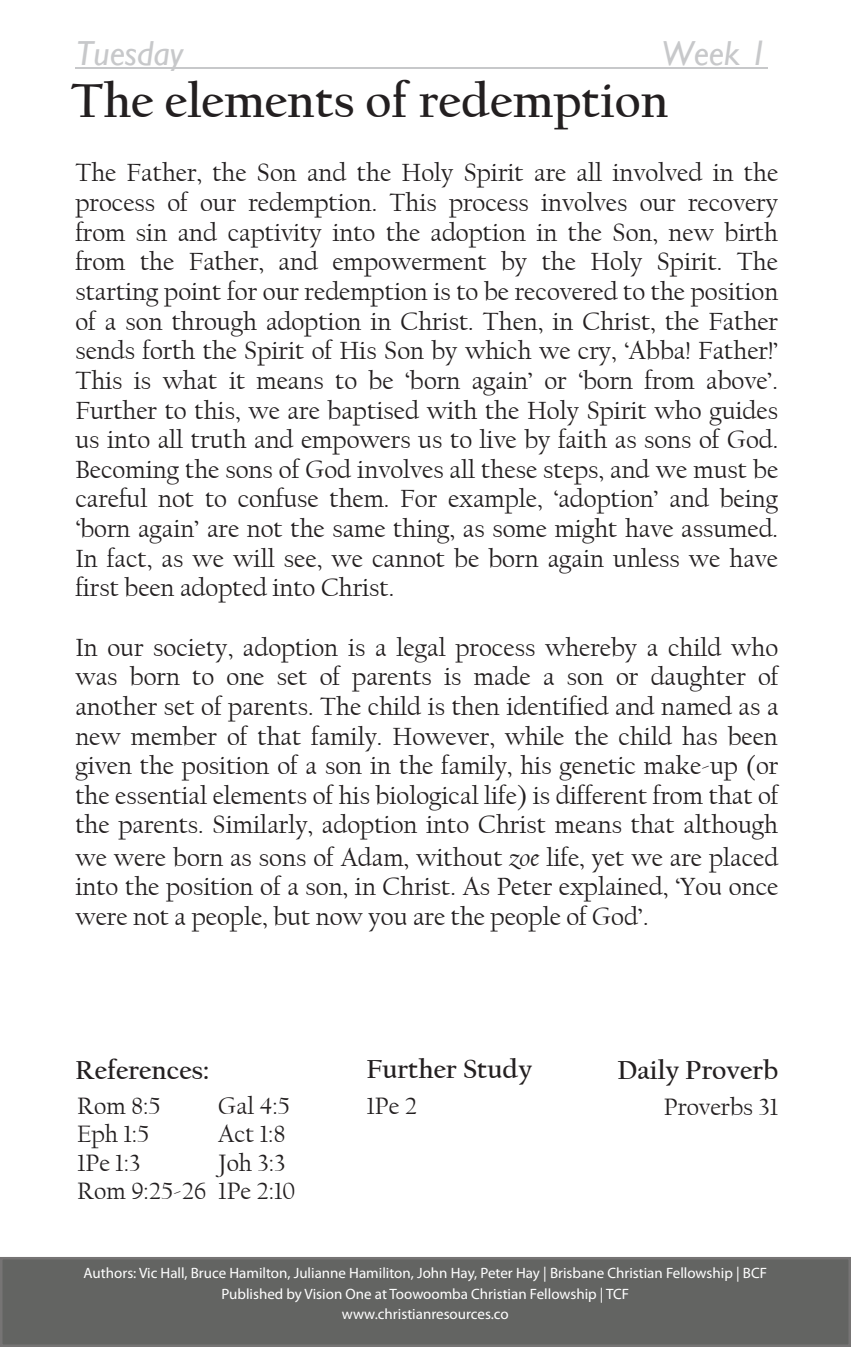
<style>
.page{position:relative;width:851px;height:1347px;background:#fff}
.page>*{position:absolute;margin:0;border:0;box-sizing:border-box;transform-origin:0 0}
.t1{font:700 49.75px "Californian FB";color:#231f20}
.t2{font:italic 34.75px "Gill Sans";color:#c7c8ca}
.t3{font:700 27.25px "Californian FB";color:#231f20}
.t4{font:26px/29.8px "Californian FB";color:#231f20;text-align:justify}
.t5{font:25px/28.2px "Californian FB";color:#231f20}
.t6{font:15px/20px "Myriad Pro";color:#fff;text-align:center}
.s1{font-style:italic}
</style>
<div class="page">
<svg style="left:850px;top:1257px;width:1px;height:89px"></svg>
<div style="left:1px;top:1258px;width:848px;height:87px;background:#636462"></div>
<hr style="left:76px;top:68px;width:691px;height:1px;background:#c7c8ca">
<h2 class="t2" style="left:76px;top:33px;width:109px">Tuesday</h2>
<h2 class="t2" style="left:661px;top:33px;width:108px">Week 1</h2>
<h1 class="t1" style="left:71px;top:73px;width:598px">The elements of redemption</h1>
<p class="t4" style="left:75px;top:158px;width:704px">The Father, the Son and the Holy Spirit are all involved in the process of our redemption. This process involves our recovery from sin and captivity into the adoption in the Son, new birth from the Father, and empowerment by the Holy Spirit. The starting point for our redemption is to be recovered to the position of a son through adoption in Christ. Then, in Christ, the Father sends forth the Spirit of His Son by which we cry, ‘Abba! Father!’ This is what it means to be ‘born again’ or ‘born from above’.<br>Further to this, we are baptised with the Holy Spirit who guides us into all truth and empowers us to live by faith as sons of God.<br>Becoming the sons of God involves all these steps, and we must be careful not to confuse them. For example, ‘adoption’ and being ‘born again’ are not the same thing, as some might have assumed.<br>In fact, as we will see, we cannot be born again unless we have first been adopted into Christ.</p>
<p class="t4" style="left:75px;top:633px;width:704px">In our society, adoption is a legal process whereby a child who was born to one set of parents is made a son or daughter of another set of parents. The child is then identified and named as a new member of that family. However, while the child has been given the position of a son in the family, his genetic make-up (or the essential elements of his biological life) is different from that of the parents. Similarly, adoption into Christ means that although</p>
<p class="t4" style="left:75px;top:842px;width:704px">we were born as sons of Adam, without <span class="s1">zoe</span> life, yet we are placed into the position of a son, in Christ. As Peter explained, ‘You once were not a people, but now you are the people of God’.</p>
<p class="t3" style="left:75px;top:1054px;width:135px">References:</p>
<p class="t3" style="left:366px;top:1053px;width:167px">Further Study</p>
<p class="t3" style="left:617px;top:1054px;width:162px">Daily Proverb</p>
<p class="t5" style="left:77px;top:1092px;width:85px">Rom 8:5</p>
<p class="t5" style="left:218px;top:1092px;width:73px">Gal 4:5</p>
<p class="t5" style="left:366px;top:1091px;width:52px">1Pe 2</p>
<p class="t5" style="left:77px;top:1120px;width:74px">Eph 1:5</p>
<p class="t5" style="left:218px;top:1120px;width:69px">Act 1:8</p>
<p class="t5" style="left:77px;top:1148px;width:65px">1Pe 1:3</p>
<p class="t5" style="left:77px;top:1148px;width:220px;text-indent:141px">Joh 3:3<br>Rom 9:25-26 1Pe 2:10</p>
<p class="t5" style="left:663px;top:1092px;width:116px">Proverbs 31</p>
<p class="t6" style="left:84px;top:1263px;width:684px">Authors: Vic Hall, Bruce Hamilton, Julianne Hamiliton, John Hay, Peter Hay | Brisbane Christian Fellowship | BCF<br>Published by Vision One at Toowoomba Christian Fellowship | TCF<br>www.christianresources.co</p>
</div>
